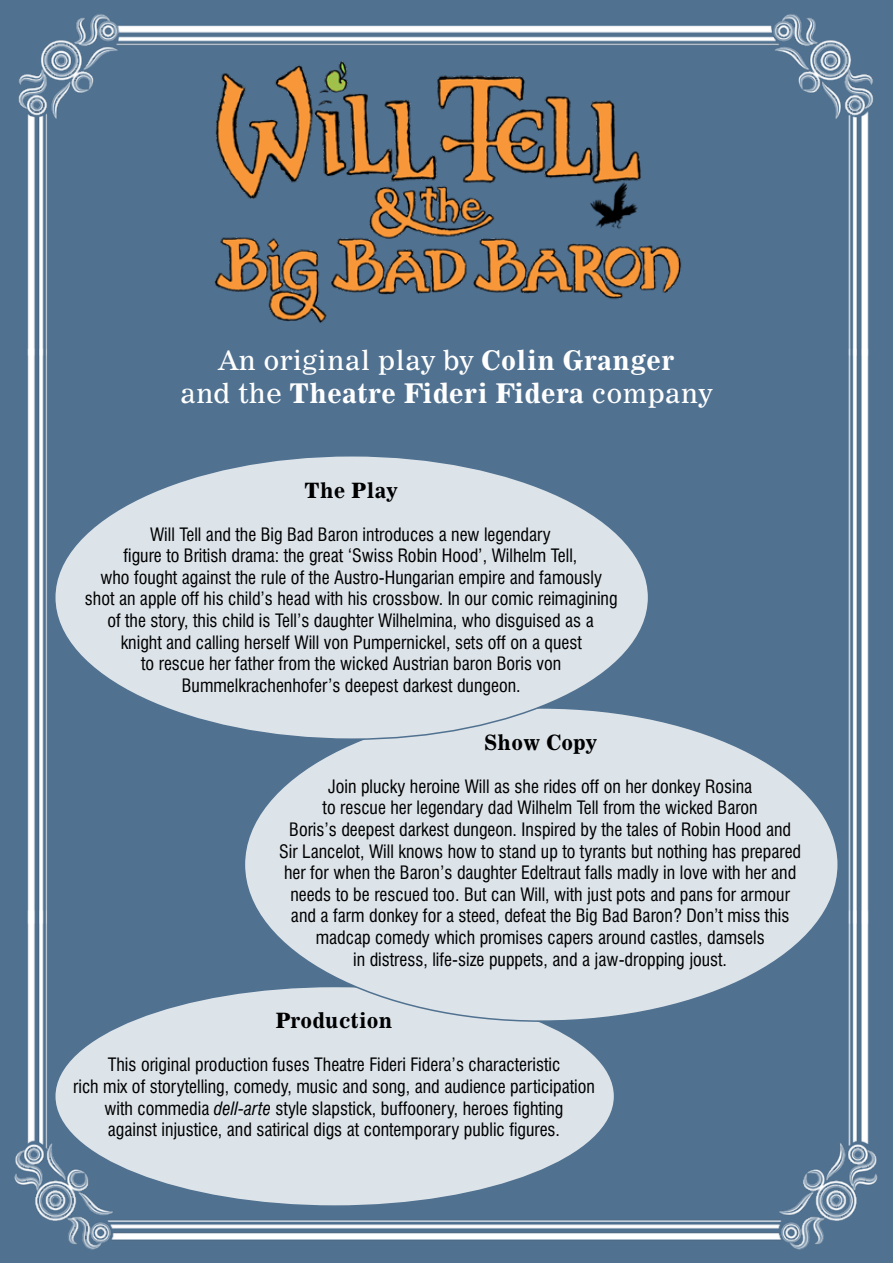
<style>
.page{position:relative;width:893px;height:1263px;background:#fff}
.page>*{position:absolute;margin:0;border:0;box-sizing:border-box;transform-origin:0 0}
.t1{font:27px/32.4px "News 705 BT Bold B";color:#fff;text-align:center}
.Sub_Header{font:21px "News 705 BT Bold B";color:#000}
.Para_Style{font:condensed 18px/21.6px "Swiss 721 BT";color:#000;text-align:center}
.s1{font-family:"News 705 BT Roman B"}
.s2{font-style:italic}
</style>
<div class="page">
<img style="left:0;top:0;width:893px;height:1263px">
<div style="left:55px;top:986px;width:560px;height:220px;background:#dce3e9;border-radius:50%"></div>
<img style="left:188px;top:54px;width:517px;height:281px">
<div style="left:244px;top:708px;width:594px;height:313px;background:#dce3e9;border-radius:50%"></div>
<div style="left:55px;top:456px;width:594px;height:283px;background:#dce3e9;border-radius:50%"></div>
<p class="t1" style="left:180px;top:344px;width:534px"><span class="s1">An original play by</span> Colin Granger<br><span class="s1">and the</span> Theatre Fideri Fidera <span class="s1">company</span></p>
<p class="Sub_Header" style="left:305px;top:477px;width:95px">The Play</p>
<p class="Para_Style" style="left:85px;top:523px;width:534px">Will Tell and the Big Bad Baron introduces a new legendary<br>figure to British drama: the great ‘Swiss Robin Hood’, Wilhelm Tell,<br>who fought against the rule of the Austro-Hungarian empire and famously shot an apple off his child’s head with his crossbow. In our comic reimagining of the story, this child is Tell’s daughter Wilhelmina, who disguised as a<br>knight and calling herself Will von Pumpernickel, sets off on a quest<br>to rescue her father from the wicked Austrian baron Boris von Bummelkrachenhofer’s deepest darkest dungeon.</p>
<p class="Sub_Header" style="left:484px;top:729px;width:114px">Show Copy</p>
<p class="Para_Style" style="left:279px;top:775px;width:523px">Join plucky heroine Will as she rides off on her donkey Rosina<br>to rescue her legendary dad Wilhelm Tell from the wicked Baron<br>Boris’s deepest darkest dungeon. Inspired by the tales of Robin Hood and Sir Lancelot, Will knows how to stand up to tyrants but nothing has prepared her for when the Baron’s daughter Edeltraut falls madly in love with her and needs to be rescued too. But can Will, with just pots and pans for armour and a farm donkey for a steed, defeat the Big Bad Baron? Don’t miss this madcap comedy which promises capers around castles, damsels<br>in distress, life-size puppets, and a jaw-dropping joust.</p>
<p class="Sub_Header" style="left:275px;top:1008px;width:119px">Production</p>
<p class="Para_Style" style="left:73px;top:1054px;width:523px">This original production fuses Theatre Fideri Fidera’s characteristic<br>rich mix of storytelling, comedy, music and song, and audience participation with commedia <span class="s2">dell-arte</span> style slapstick, buffoonery, heroes fighting<br>against injustice, and satirical digs at contemporary public figures.</p>
</div>
